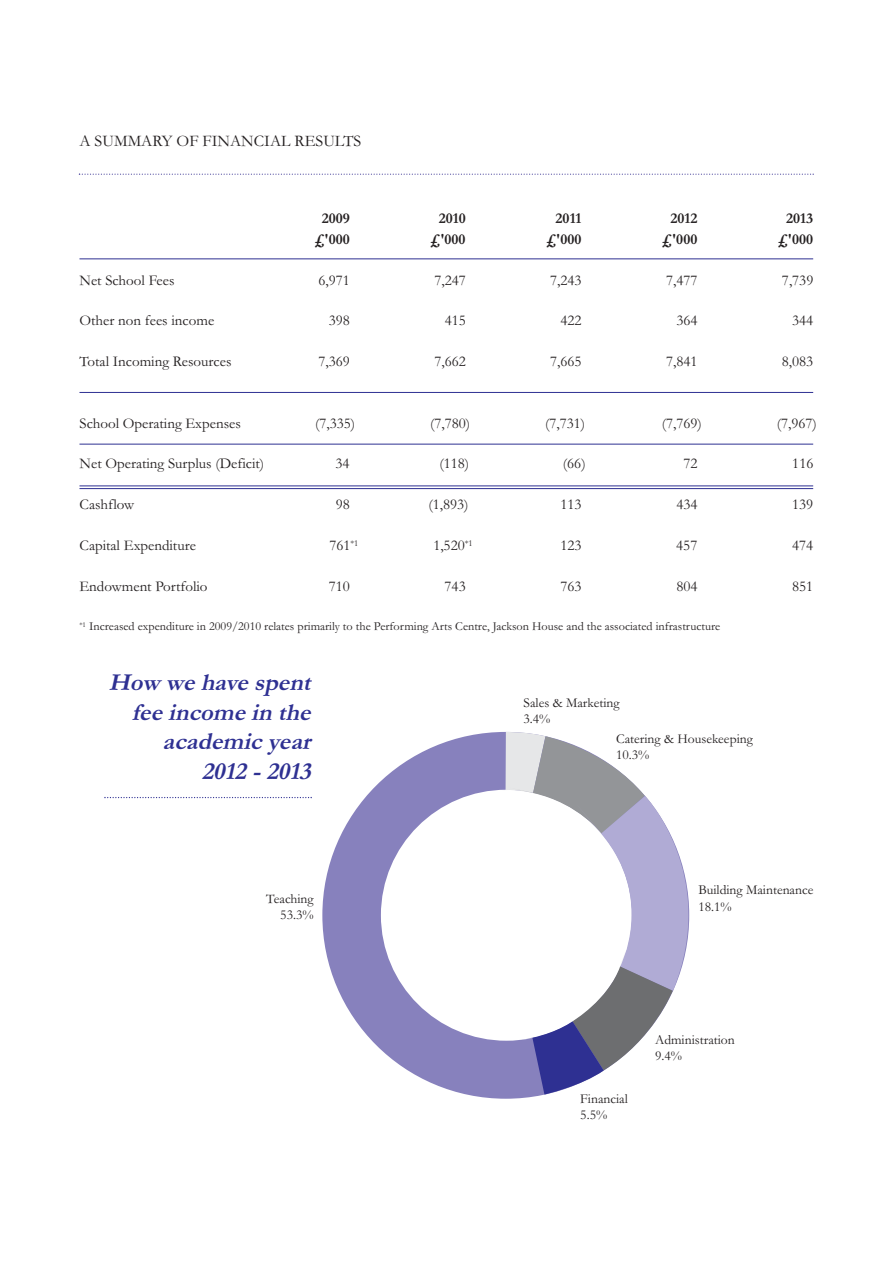
<style>
.page{position:relative;width:893px;height:1263px;background:#fff}
.page>*{position:absolute;margin:0;border:0;box-sizing:border-box;transform-origin:0 0}
.t1{font:italic 700 24.45px/29.4px "Garamond";color:#2e3092;text-align:right}
.t2{font:16.35px "Garamond";color:#231f20}
.t3{font:15px "Garamond";color:#231f20}
.t4{font:700 15px "Garamond";color:#231f20}
.t5{font:13.65px/16.4px "Garamond";color:#231f20}
.t6{font:12.3px "Garamond";color:#231f20}
</style>
<div class="page">
<div style="left:322px;top:732px;width:367px;height:367px;background:#8781bd;border-radius:50%"></div>
<svg style="left:79px;top:174px;width:735px;height:1px"></svg>
<hr style="left:79px;top:392px;width:734px;height:1px;background:#2e3092">
<hr style="left:79px;top:259px;width:734px;height:1px;background:#2e3092">
<hr style="left:79px;top:444px;width:734px;height:1px;background:#2e3092">
<hr style="left:79px;top:486px;width:734px;height:1px;background:#2e3092">
<hr style="left:79px;top:488px;width:734px;height:1px;background:#2e3092">
<div style="left:381px;top:790px;width:251px;height:251px;background:#fff;border-radius:50%"></div>
<svg style="left:487px;top:732px;width:203px;height:367px"></svg>
<svg style="left:104px;top:797px;width:208px;height:1px"></svg>
<p class="t2" style="left:79px;top:135px;width:283px">A SUMMARY OF FINANCIAL RESULTS</p>
<p class="t4" style="left:322px;top:213px;width:30px">2009</p>
<p class="t4" style="left:439px;top:213px;width:29px">2010</p>
<p class="t4" style="left:556px;top:213px;width:27px">2011</p>
<p class="t4" style="left:670px;top:213px;width:29px">2012</p>
<p class="t4" style="left:786px;top:213px;width:29px">2013</p>
<p class="t4" style="left:314px;top:233px;width:37px">£'000</p>
<p class="t4" style="left:430px;top:233px;width:37px">£'000</p>
<p class="t4" style="left:546px;top:233px;width:37px">£'000</p>
<p class="t4" style="left:662px;top:233px;width:37px">£'000</p>
<p class="t4" style="left:778px;top:233px;width:37px">£'000</p>
<p class="t3" style="left:79px;top:275px;width:97px">Net School Fees</p>
<p class="t3" style="left:318px;top:275px;width:33px">6,971</p>
<p class="t3" style="left:434px;top:275px;width:33px">7,247</p>
<p class="t3" style="left:550px;top:275px;width:33px">7,243</p>
<p class="t3" style="left:666px;top:275px;width:33px">7,477</p>
<p class="t3" style="left:782px;top:275px;width:33px">7,739</p>
<p class="t3" style="left:80px;top:316px;width:136px">Other non fees income</p>
<p class="t3" style="left:329px;top:316px;width:23px">398</p>
<p class="t3" style="left:445px;top:316px;width:23px">415</p>
<p class="t3" style="left:560px;top:316px;width:23px">422</p>
<p class="t3" style="left:676px;top:316px;width:23px">364</p>
<p class="t3" style="left:792px;top:316px;width:23px">344</p>
<p class="t3" style="left:80px;top:356px;width:153px">Total Incoming Resources</p>
<p class="t3" style="left:318px;top:356px;width:33px">7,369</p>
<p class="t3" style="left:434px;top:356px;width:33px">7,662</p>
<p class="t3" style="left:550px;top:356px;width:33px">7,665</p>
<p class="t3" style="left:666px;top:356px;width:33px">7,841</p>
<p class="t3" style="left:782px;top:356px;width:33px">8,083</p>
<p class="t3" style="left:80px;top:418px;width:163px">School Operating Expenses</p>
<p class="t3" style="left:315px;top:418px;width:42px">(7,335)</p>
<p class="t3" style="left:430px;top:418px;width:42px">(7,780)</p>
<p class="t3" style="left:545px;top:418px;width:42px">(7,731)</p>
<p class="t3" style="left:662px;top:418px;width:42px">(7,769)</p>
<p class="t3" style="left:777px;top:418px;width:42px">(7,967)</p>
<p class="t3" style="left:80px;top:459px;width:186px">Net Operating Surplus (Deficit)</p>
<p class="t3" style="left:335px;top:459px;width:16px">34</p>
<p class="t3" style="left:439px;top:459px;width:31px">(118)</p>
<p class="t3" style="left:563px;top:459px;width:24px">(66)</p>
<p class="t3" style="left:683px;top:459px;width:16px">72</p>
<p class="t3" style="left:792px;top:459px;width:23px">116</p>
<p class="t3" style="left:80px;top:499px;width:56px">Cashflow</p>
<p class="t3" style="left:336px;top:499px;width:16px">98</p>
<p class="t3" style="left:428px;top:499px;width:42px">(1,893)</p>
<p class="t3" style="left:560px;top:499px;width:23px">113</p>
<p class="t3" style="left:676px;top:499px;width:23px">434</p>
<p class="t3" style="left:792px;top:499px;width:23px">139</p>
<p class="t3" style="left:80px;top:540px;width:118px">Capital Expenditure</p>
<p class="t3" style="left:329px;top:540px;width:31px">761<sup>*1</sup></p>
<p class="t3" style="left:433px;top:540px;width:41px">1,520<sup>*1</sup></p>
<p class="t3" style="left:560px;top:540px;width:23px">123</p>
<p class="t3" style="left:676px;top:540px;width:23px">457</p>
<p class="t3" style="left:792px;top:540px;width:23px">474</p>
<p class="t3" style="left:79px;top:581px;width:130px">Endowment Portfolio</p>
<p class="t3" style="left:329px;top:581px;width:23px">710</p>
<p class="t3" style="left:445px;top:581px;width:23px">743</p>
<p class="t3" style="left:560px;top:581px;width:23px">763</p>
<p class="t3" style="left:676px;top:581px;width:23px">804</p>
<p class="t3" style="left:792px;top:581px;width:23px">851</p>
<p class="t6" style="left:79px;top:622px;width:642px"><sup>*1</sup> Increased expenditure in 2009/2010 relates primarily to the Performing Arts Centre, Jackson House and the associated infrastructure</p>
<h1 class="t1" style="left:109px;top:670px;width:208px">How we have sp ent fee income in the academic year<br>2012 - 2013</h1>
<p class="t5" style="left:266px;top:892px;width:49px;text-align:right">Teaching<br>53.3%</p>
<p class="t5" style="left:523px;top:696px;width:98px">Sales &amp; Marketing<br>3.4%</p>
<p class="t5" style="left:616px;top:732px;width:138px">Catering &amp; Housekeeping<br>10.3%</p>
<p class="t5" style="left:698px;top:883px;width:117px">Building Maintenance<br>18.1%</p>
<p class="t5" style="left:580px;top:1092px;width:49px">Financial<br>5.5%</p>
<p class="t5" style="left:655px;top:1033px;width:81px">Administration<br>9.4%</p>
</div>
